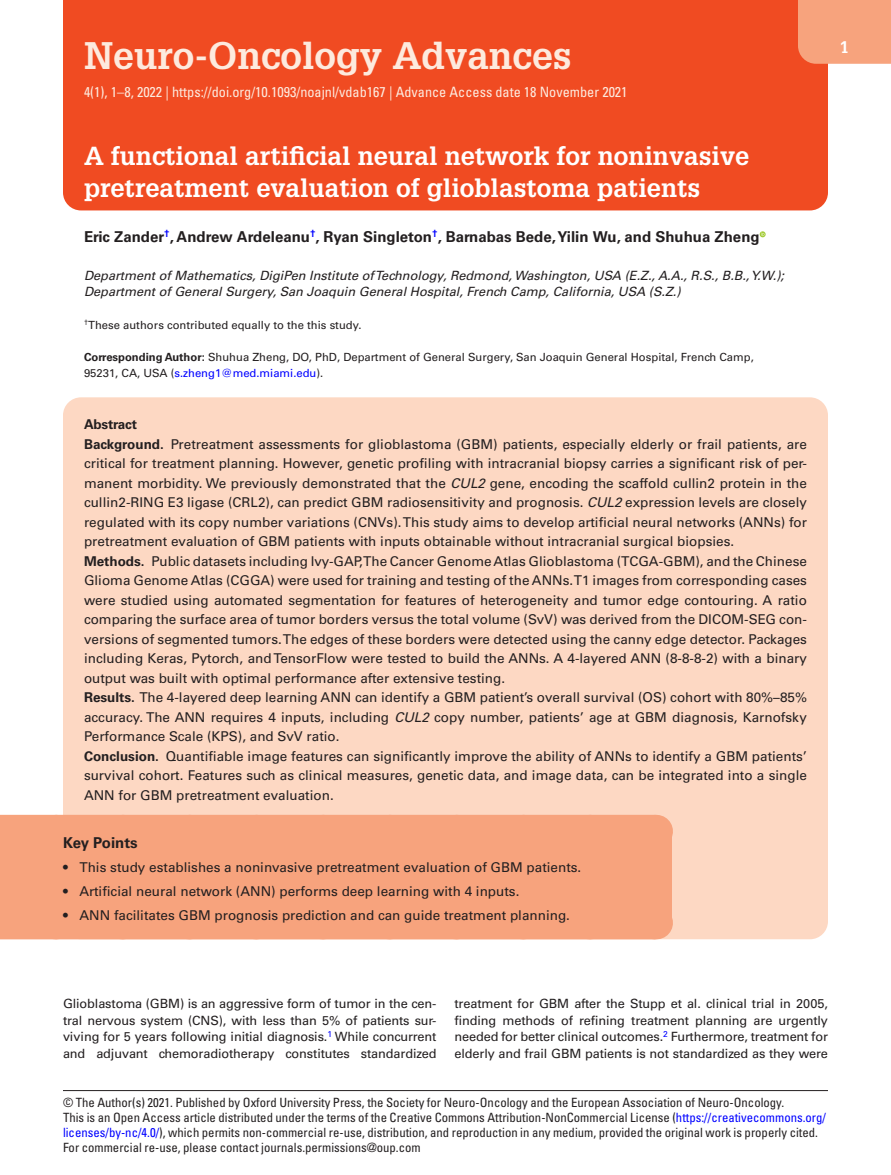
<style>
.page{position:relative;width:891px;height:1175px;background:#fff}
.page>*{position:absolute;margin:0;border:0;box-sizing:border-box;transform-origin:0 0}
.t1{font:700 37.5px "Glypha LT Std";color:#fdeade}
.Article_Title{font:700 25.5px/31.5px "Glypha LT Std";color:#fff}
.t2{font:700 16.5px "Glypha LT Std";color:#fff}
.Authors{font:700 15px "Univers LT Std";color:#231f20}
.Keywords_Title{font:700 15px "Univers LT Std";color:#231f20}
.t3{font:condensed 14.25px "Univers LT Std";color:#fdeade}
.Abstract{font:13.5px/19.5px "Univers LT Std";color:#231f20;text-align:justify}
.Abstract_Last{font:13.5px/19.5px "Univers LT Std";color:#231f20;text-align:justify}
.Keywords1{font:13.5px "Univers LT Std";color:#231f20}
.Keywords2{font:13.5px "Univers LT Std";color:#231f20}
.Keywords{font:13.5px "Univers LT Std";color:#231f20}
.Abstract_Title{font:700 13.5px "Univers LT Std";letter-spacing:-.015em;color:#231f20}
.Text_First{font:12.75px/16.5px "Univers LT Std";letter-spacing:-.01em;color:#231f20;text-align:justify}
.License{font:condensed 12.75px/15px "Univers LT Std";color:#231f20}
.Affiliation{font:italic 12.75px/16.5px "Univers LT Std";color:#231f20}
.CopyrightLine{font:condensed 12.75px "Univers LT Std";color:#231f20}
.FM_Correspondence{font:11.25px/16.5px "Univers LT Std";color:#231f20}
.s1{font-weight:700}
.s2{color:#00f}
.s3{font-style:italic}
</style>
<div class="page">
<div style="left:63px;top:0;width:765px;height:166px;background:#f04b22"></div>
<div style="left:798px;top:0;width:93px;height:64px;background:#f7a37d"></div>
<hr style="left:63px;top:1090px;width:765px;height:1px;background:#231f20">
<div style="left:63px;top:397px;width:765px;height:542px;background:#fdd8c3;border-radius:18px"></div>
<div style="left:0;top:832px;width:672px;height:35px;background:#f7a37d"></div>
<div style="left:0;top:814px;width:656px;height:33px;background:#f7a37d"></div>
<svg style="left:56px;top:814px;width:566px;height:1px"></svg>
<hr style="left:656px;top:814px;width:1px;height:33px;background:#f7a37d">
<div style="left:0;top:848px;width:672px;height:41px;background:#f7a37d"></div>
<div style="left:0;top:872px;width:672px;height:41px;background:#f7a37d"></div>
<div style="left:0;top:896px;width:672px;height:27px;background:#f7a37d"></div>
<div style="left:0;top:906px;width:656px;height:33px;background:#f7a37d"></div>
<hr style="left:656px;top:906px;width:1px;height:33px;background:#f7a37d">
<svg style="left:760px;top:231px;width:6px;height:6px"></svg>
<div style="left:63px;top:166px;width:765px;height:44px;background:#f04b22"></div>
<h1 class="t1" style="left:84px;top:32px;width:489px">Neuro-Oncology Advances</h1>
<p class="t3" style="left:84px;top:83px;width:545px">4(1), 1–8, 2022 | https://doi.org/10.1093/noajnl/vdab167 | Advance Access date 18 November 2021</p>
<h1 class="Article_Title" style="left:84px;top:140px;width:667px">A functional artificial neural network for noninvasive pretreatment evaluation of glioblastoma patients</h1>
<p class="Authors" style="left:84px;top:228px;width:677px">Eric Zander<sup>†</sup>, Andrew Ardeleanu<sup>†</sup>, Ryan Singleton<sup>†</sup>, Barnabas Bede, Yilin Wu, and Shuhua Zheng</p>
<p class="Affiliation" style="left:84px;top:267px;width:702px">Department of Mathematics, DigiPen Institute of Technology, Redmond, Washington, USA (E.Z., A.A., R.S., B.B., Y.W.);<br>Department of General Surgery, San Joaquin General Hospital, French Camp, California, USA (S.Z.)</p>
<p class="FM_Correspondence" style="left:84px;top:316px;width:279px"><sup>†</sup>These authors contributed equally to the this study.</p>
<p class="FM_Correspondence" style="left:84px;top:349px;width:671px"><span class="s1">Corresponding Author:</span> Shuhua Zheng, DO, PhD, Department of General Surgery, San Joaquin General Hospital, French Camp,<br>95231, CA, USA (<span class="s2">s.zheng1@med.miami.edu</span>).</p>
<h2 class="Abstract_Title" style="left:84px;top:416px;width:55px">Abstract</h2>
<p class="Abstract" style="left:84px;top:434px;width:725px"><span class="s1">Background.</span> Pretreatment assessments for glioblastoma (GBM) patients, especially elderly or frail patients, are critical for treatment planning. However, genetic profiling with intracranial biopsy carries a significant risk of per&shy;manent morbidity. We previously demonstrated that the <span class="s3">CUL2</span> gene, encoding the scaffold cullin2 protein in the cullin2-RING E3 ligase (CRL2), can predict GBM radiosensitivity and prognosis. <span class="s3">CUL2</span> expression levels are closely regulated with its copy number variations (CNVs). This study aims to develop artificial neural networks (ANNs) for pretreatment evaluation of GBM patients with inputs obtainable without intracranial surgical biopsies.</p>
<p class="Abstract" style="left:84px;top:551px;width:725px"><span class="s1">Methods.</span> Public datasets including Ivy-GAP, The Cancer Genome Atlas Glioblastoma (TCGA-GBM), and the Chinese Glioma Genome Atlas (CGGA) were used for training and testing of the ANNs. T1 images from corresponding cases were studied using automated segmentation for features of heterogeneity and tumor edge contouring. A ratio comparing the surface area of tumor borders versus the total volume (SvV) was derived from the DICOM-SEG con&shy;versions of segmented tumors. The edges of these borders were detected using the canny edge detector. Packages including Keras, Pytorch, and TensorFlow were tested to build the ANNs. A 4-layered ANN (8-8-8-2) with a binary output was built with optimal performance after extensive testing.</p>
<p class="Abstract" style="left:84px;top:688px;width:725px"><span class="s1">Results.</span> The 4-layered deep learning ANN can identify a GBM patient’s overall survival (OS) cohort with 80%–85% accuracy. The ANN requires 4 inputs, including <span class="s3">CUL2</span> copy number, patients’ age at GBM diagnosis, Karnofsky Performance Scale (KPS), and SvV ratio.</p>
<p class="Abstract_Last" style="left:84px;top:746px;width:725px"><span class="s1">Conclusion.</span> Quantifiable image features can significantly improve the ability of ANNs to identify a GBM patients’ survival cohort. Features such as clinical measures, genetic data, and image data, can be integrated into a single ANN for GBM pretreatment evaluation.</p>
<p class="Keywords_Title" style="left:63px;top:833px;width:76px">Key Points</p>
<p class="Keywords1" style="left:63px;top:859px;width:520px">• This study establishes a noninvasive pretreatment evaluation of GBM patients.</p>
<p class="Keywords" style="left:63px;top:883px;width:458px">• Artificial neural network (ANN) performs deep learning with 4 inputs.</p>
<p class="Keywords2" style="left:63px;top:907px;width:509px">• ANN facilitates GBM prognosis prediction and can guide treatment planning.</p>
<p class="t2" style="left:840px;top:37px;width:11px">1</p>
<p class="Text_First" style="left:63px;top:995px;width:375px">Glioblastoma (GBM) is an aggressive form of tumor in the cen&shy;tral nervous system (CNS), with less than 5% of patients sur&shy;viving for 5 years following initial diagnosis.<sup>1</sup> While concurrent and adjuvant chemoradiotherapy constitutes standardized</p>
<p class="Text_First" style="left:454px;top:995px;width:375px">treatment for GBM after the Stupp et al. clinical trial in 2005, finding methods of refining treatment planning are urgently needed for better clinical outcomes.<sup>2</sup> Furthermore, treatment for elderly and frail GBM patients is not standardized as they were</p>
<p class="CopyrightLine" style="left:63px;top:1094px;width:723px">© The Author(s) 2021. Published by Oxford University Press, the Society for Neuro-Oncology and the European Association of Neuro-Oncology.</p>
<p class="License" style="left:63px;top:1110px;width:765px">This is an Open Access article distributed under the terms of the Creative Commons Attribution-NonCommercial License (<span class="s2">https://creativecommons.org/ licenses/by-nc/4.0/</span>), which permits non-commercial re-use, distribution, and reproduction in any medium, provided the original work is properly cited.<br>For commercial re-use, please contact journals.permissions@oup.com</p>
</div>
